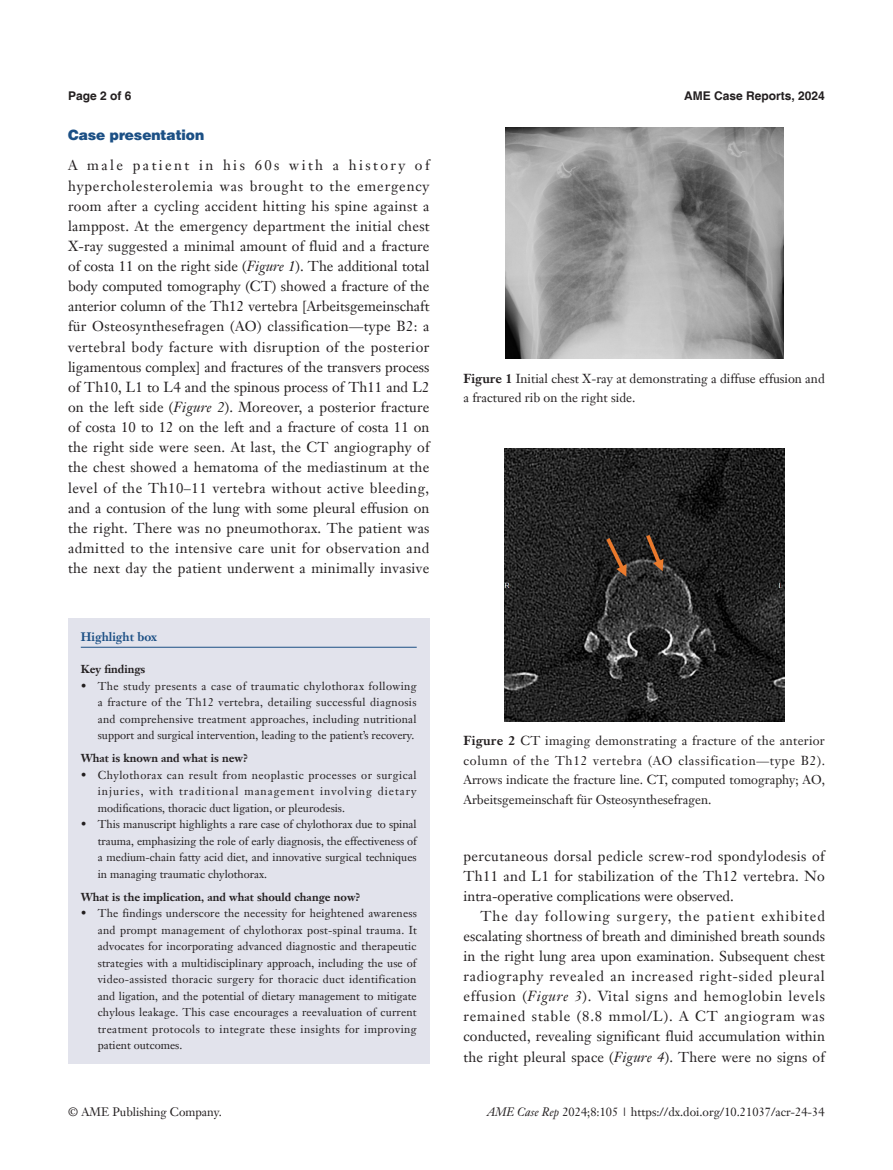
<style>
.page{position:relative;width:893px;height:1170px;background:#fff}
.page>*{position:absolute;margin:0;border:0;box-sizing:border-box;transform-origin:0 0}
.t1{font:14.25px/20.1px "Janson Text LT";letter-spacing:.01em;color:#231f20;text-align:justify}
.t2{font:900 14.25px "Helvetica";color:#1c5085}
.t3{font:12.75px/19.5px "Janson Text LT";color:#231f20}
.t4{font:12px "Janson Text LT";color:#231f20}
.t5{font:700 12px "Helvetica";color:#231f20}
.t6{font:700 12px "Janson Text LT";color:#1c5085}
.t7{font:11.25px/16.5px "Janson Text LT";color:#231f20;text-align:justify}
.t8{font:700 11.25px "Janson Text LT";color:#231f20}
.s1{font-style:italic}
.s2{font-weight:700}
</style>
<div class="page">
<div style="left:68px;top:617px;width:361px;height:446px;background:#e2e3ec"></div>
<hr style="left:81px;top:646px;width:336px;height:1px;background:#1c5085">
<img style="left:505px;top:128px;width:278px;height:231px">
<img style="left:504px;top:448px;width:280px;height:273px">
<p class="t5" style="left:68px;top:88px;width:65px">Page 2 of 6</p>
<p class="t5" style="left:684px;top:88px;width:142px">AME Case Reports, 2024</p>
<p class="t2" style="left:68px;top:126px;width:138px">Case presentation</p>
<p class="t1" style="left:68px;top:155px;width:363px">A male patient in his 60s with a history of hypercholesterolemia was brought to the emergency room after a cycling accident hitting his spine against a lamppost. At the emergency department the initial chest X-ray suggested a minimal amount of fluid and a fracture of costa 11 on the right side (<span class="s1">Figure 1</span>). The additional total body computed tomography (CT) showed a fracture of the anterior column of the Th12 vertebra [Arbeitsgemeinschaft für Osteosynthesefragen (AO) classification—type B2: a vertebral body facture with disruption of the posterior ligamentous complex] and fractures of the transvers process of Th10, L1 to L4 and the spinous process of Th11 and L2 on the left side (<span class="s1">Figure 2</span>). Moreover, a posterior fracture of costa 10 to 12 on the left and a fracture of costa 11 on the right side were seen. At last, the CT angiography of the chest showed a hematoma of the mediastinum at the level of the Th10–11 vertebra without active bleeding, and a contusion of the lung with some pleural effusion on the right. There was no pneumothorax. The patient was admitted to the intensive care unit for observation and the next day the patient underwent a minimally invasive</p>
<p class="t6" style="left:81px;top:629px;width:78px">Highlight box</p>
<p class="t8" style="left:81px;top:662px;width:66px">Key findings</p>
<p class="t7" style="left:98px;top:677px;width:320px;text-indent:-17px">• The study presents a case of traumatic chylothorax following a fracture of the Th12 vertebra, detailing successful diagnosis and comprehensive treatment approaches, including nutritional support and surgical intervention, leading to the patient’s recovery.</p>
<p class="t8" style="left:81px;top:751px;width:169px">What is known and what is new?</p>
<p class="t7" style="left:98px;top:766px;width:320px;text-indent:-17px">• Chylothorax can result from neoplastic processes or surgical injuries, with traditional management involving dietary modifications, thoracic duct ligation, or pleurodesis.</p>
<p class="t7" style="left:98px;top:816px;width:320px;text-indent:-17px">• This manuscript highlights a rare case of chylothorax due to spinal trauma, emphasizing the role of early diagnosis, the effectiveness of a medium-chain fatty acid diet, and innovative surgical techniques in managing traumatic chylothorax.</p>
<p class="t8" style="left:81px;top:889px;width:281px">What is the implication, and what should change now?</p>
<p class="t7" style="left:98px;top:904px;width:321px;text-indent:-17px">• The findings underscore the necessity for heightened awareness and prompt management of chylothorax post-spinal trauma. It advocates for incorporating advanced diagnostic and therapeutic strategies with a multidisciplinary approach, including the use of video-assisted thoracic surgery for thoracic duct identification and ligation, and the potential of dietary management to mitigate chylous leakage. This case encourages a reevaluation of current treatment protocols to integrate these insights for improving patient outcomes.</p>
<p class="t3" style="left:463px;top:368px;width:363px"><span class="s2">Figure 1</span> Initial chest X-ray at demonstrating a diffuse effusion and a fractured rib on the right side.</p>
<p class="t3" style="left:463px;top:730px;width:363px;text-align:justify"><span class="s2">Figure 2</span> CT imaging demonstrating a fracture of the anterior column of the Th12 vertebra (AO classification—type B2).<br>Arrows indicate the fracture line. CT, computed tomography; AO, Arbeitsgemeinschaft für Osteosynthesefragen.</p>
<p class="t1" style="left:463px;top:845px;width:363px">percutaneous dorsal pedicle screw-rod spondylodesis of Th11 and L1 for stabilization of the Th12 vertebra. No intra-operative complications were observed.</p>
<p class="t1" style="left:463px;top:905px;width:363px;text-indent:17px">The day following surgery, the patient exhibited escalating shortness of breath and diminished breath sounds in the right lung area upon examination. Subsequent chest radiography revealed an increased right-sided pleural effusion (<span class="s1">Figure 3</span>). Vital signs and hemoglobin levels remained stable (8.8 mmol/L). A CT angiogram was conducted, revealing significant fluid accumulation within the right pleural space (<span class="s1">Figure 4</span>). There were no signs of</p>
<p class="t4" style="left:68px;top:1104px;width:155px">© AME Publishing Company.</p>
<p class="t4" style="left:487px;top:1104px;width:339px"><span class="s1">AME Case Rep</span> 2024;8:105 | https://dx.doi.org/10.21037/acr-24-34</p>
</div>
